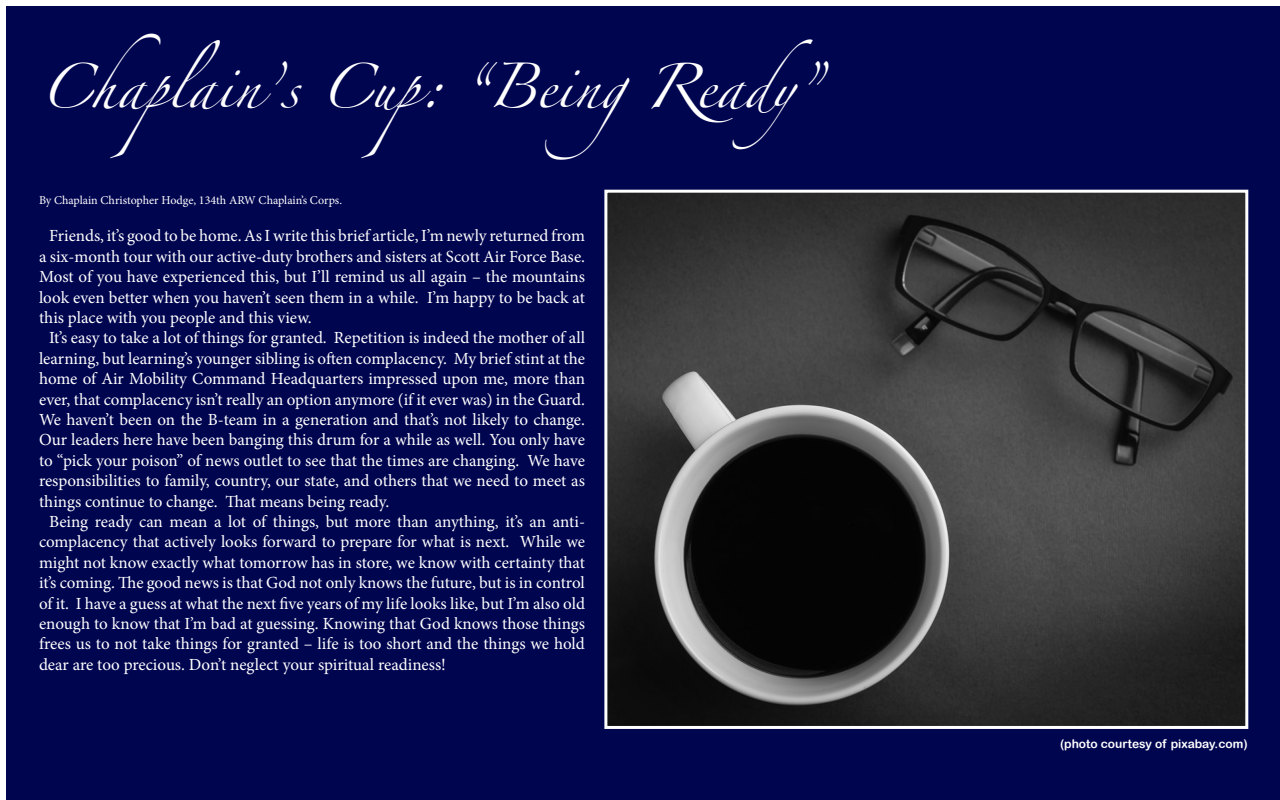
<style>
.page{position:relative;width:1280px;height:800px;background:#fff}
.page>*{position:absolute;margin:0;border:0;box-sizing:border-box;transform-origin:0 0}
.t1{font:40px "Zapfino";color:#fff}
.t2{font:17px/20.4px "Minion Pro";color:#fff;text-align:justify}
.t3{font:12px "Minion Pro";color:#fff}
.t4{font:12px "Arial Rounded MT Bold";color:#fff}
</style>
<div class="page">
<div style="left:6px;top:6px;width:1274px;height:794px;background:#000550"></div>
<img style="left:608px;top:194px;width:636px;height:531px">
<div style="left:604px;top:190px;width:644px;height:539px;border:3px solid #fff"></div>
<p class="t1" style="left:39px;top:69px;width:799px">Chaplain’s Cup: “BeingReady”</p>
<p class="t3" style="left:39px;top:192px;width:305px">By Chaplain Christopher Hodge, 134th ARW Chaplain’s Corps.</p>
<p class="t2" style="left:39px;top:226px;width:548px;text-indent:10px">Friends, it’s good to be home. As I write this brief article, I’m newly returned from a six-month tour with our active-duty brothers and sisters at Scott Air Force Base.<br>Most of you have experienced this, but I’ll remind us all again – the mountains look even better when you haven’t seen them in a while. I’m happy to be back at this place with you people and this view.</p>
<p class="t2" style="left:39px;top:328px;width:548px;text-indent:10px">It’s easy to take a lot of things for granted. Repetition is indeed the mother of all learning, but learning’s younger sibling is often complacency. My brief stint at the home of Air Mobility Command Headquarters impressed upon me, more than ever, that complacency isn’t really an option anymore (if it ever was) in the Guard.<br>We haven’t been on the B-team in a generation and that’s not likely to change.<br>Our leaders here have been banging this drum for a while as well. You only have to “pick your poison” of news outlet to see that the times are changing. We have responsibilities to family, country, our state, and others that we need to meet as things continue to change. That means being ready.</p>
<p class="t2" style="left:39px;top:511px;width:548px;text-indent:10px">Being ready can mean a lot of things, but more than anything, it’s an anti&shy;complacency that actively looks forward to prepare for what is next. While we might not know exactly what tomorrow has in store, we know with certainty that it’s coming. The good news is that God not only knows the future, but is in control of it. I have a guess at what the next five years of my life looks like, but I’m also old enough to know that I’m bad at guessing. Knowing that God knows those things frees us to not take things for granted – life is too short and the things we hold dear are too precious. Don’t neglect your spiritual readiness!</p>
<p class="t4" style="left:1060px;top:736px;width:189px">(photo courtesy of pixabay.com)</p>
</div>
